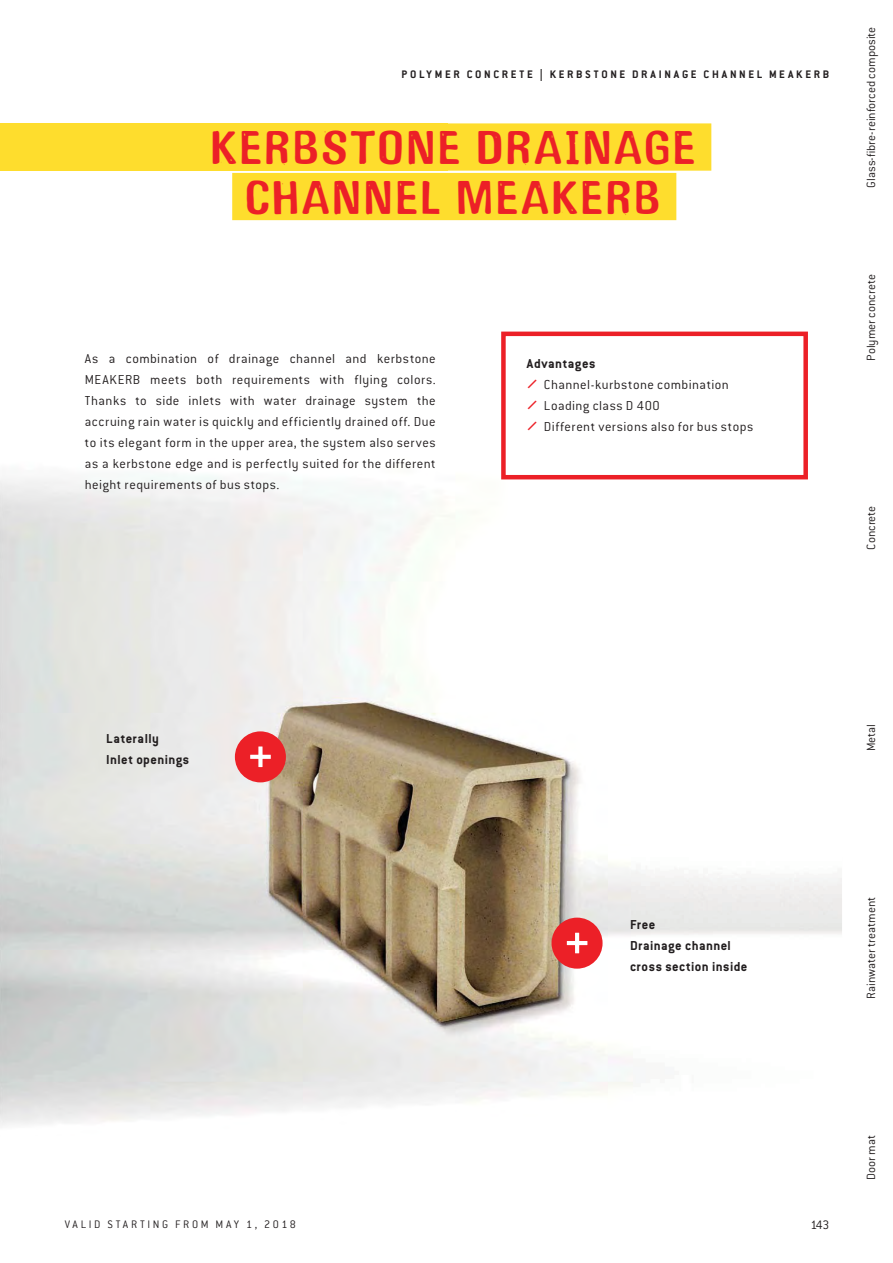
<style>
.page{position:relative;width:893px;height:1263px;background:#fff}
.page>*{position:absolute;margin:0;border:0;box-sizing:border-box;transform-origin:0 0}
.t1{font:700 49.5px/49.5px "Gagamond";letter-spacing:.055em;color:#ec2027;text-align:center}
.t2{font:300 14.25px/21px "Conduit ITC Pro";letter-spacing:.035em;color:#231f20;text-align:justify}
.t3{font:700 14.25px/21px "Conduit ITC Pro";letter-spacing:.03em;color:#221e1f}
.t4{font:700 14.25px "Conduit ITC Pro";letter-spacing:.04em;color:#231f20}
.t5{font:300 13.5px "Conduit ITC Pro";color:#221e1f}
.t6{font:300 13.05px "Conduit ITC Pro";color:#221e1f}
.t7{font:700 12px "Conduit ITC Pro";letter-spacing:.225em;color:#231f20}
.t8{font:300 12px "Conduit ITC Pro";letter-spacing:.22em;color:#231f20}
</style>
<div class="page">
<div style="left:0;top:123px;width:447px;height:48px;background:#fedd2d"></div>
<img style="left:0;top:474px;width:842px;height:652px">
<div style="left:197px;top:123px;width:514px;height:48px;background:#fedd2d"></div>
<div style="left:232px;top:173px;width:444px;height:47px;background:#fedd2d"></div>
<div style="left:235px;top:731px;width:51px;height:51px;background:#ec2027;border-radius:50%"></div>
<svg style="left:250px;top:746px;width:21px;height:21px"></svg>
<div style="left:551px;top:918px;width:51px;height:51px;background:#ec2027;border-radius:50%"></div>
<svg style="left:567px;top:933px;width:20px;height:20px"></svg>
<div style="left:501px;top:332px;width:307px;height:147px;border:4px solid #ec2027"></div>
<p class="t7" style="left:401px;top:70px;width:429px">POLYMER CONCRETE | KERBSTONE DRAINAGE CHANNEL MEAKERB</p>
<h1 class="t1" style="left:211px;top:128px;width:486px">KERBSTONE DRAINAGE<br>CHANNEL MEAKERB</h1>
<p class="t2" style="left:85px;top:350px;width:352px">As a combination of drainage channel and kerbstone MEAKERB meets both requirements with flying colors.<br>Thanks to side inlets with water drainage system the accruing rain water is quickly and efficiently drained off. Due to its elegant form in the upper area, the system also serves as a kerbstone edge and is perfectly suited for the different height requirements of bus stops.</p>
<p class="t4" style="left:527px;top:358px;width:70px">Advantages</p>
<p class="t2" style="left:544px;top:375px;width:211px;text-align:left">Channel-kurbstone combination<br>Loading class D 400<br>Different versions also for bus stops</p>
<p class="t6" style="left:866px;top:188px;width:162px;rotate:-90deg">Glass-fibre-reinforced composite</p>
<p class="t6" style="left:866px;top:361px;width:88px;rotate:-90deg">Polymer concrete</p>
<p class="t6" style="left:866px;top:550px;width:46px;rotate:-90deg">Concrete</p>
<p class="t3" style="left:106px;top:729px;width:85px">Laterally<br>Inlet openings</p>
<p class="t8" style="left:65px;top:1221px;width:233px">VALID STARTING FROM MAY 1, 2018</p>
<p class="t3" style="left:630px;top:915px;width:119px">Free<br>Drainage channel cross section inside</p>
<p class="t6" style="left:866px;top:751px;width:29px;rotate:-90deg">Metal</p>
<p class="t6" style="left:866px;top:999px;width:104px;rotate:-90deg">Rainwater treatment</p>
<p class="t5" style="left:810px;top:1220px;width:20px">143</p>
<p class="t6" style="left:866px;top:1180px;width:46px;rotate:-90deg">Door mat</p>
</div>
